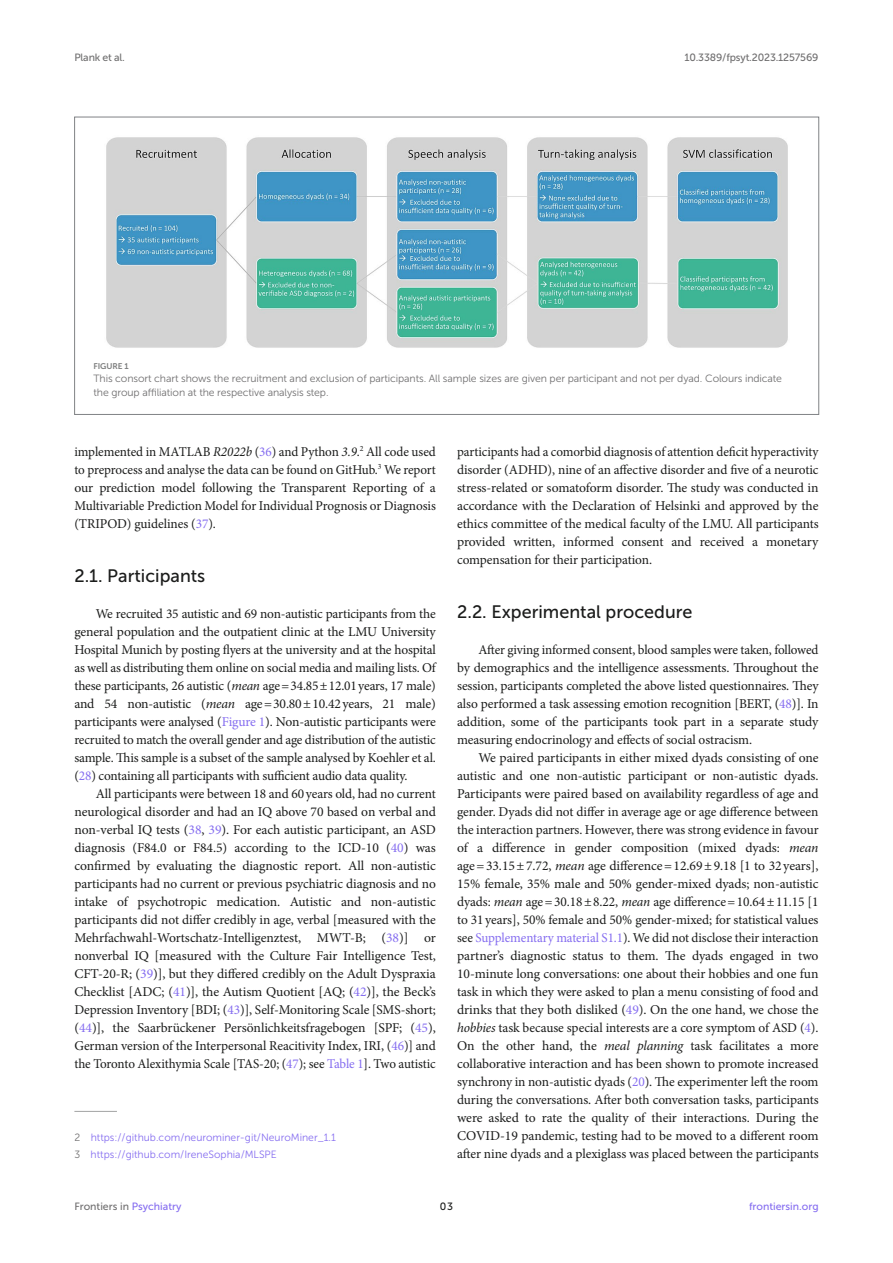
<style>
.page{position:relative;width:893px;height:1263px;background:#fff}
.page>*{position:absolute;margin:0;border:0;box-sizing:border-box;transform-origin:0 0}
.HEAD_2{font:18px "Museo Sans 500";color:#1b1c1b}
.TEXT{font:13.5px/18px "Minion Pro";letter-spacing:-.005em;color:#1b1c1b;text-align:justify}
.TEXT_FLUSH{font:13.5px/18px "Minion Pro";letter-spacing:-.01em;color:#1b1c1b;text-align:justify}
.FIG_LEG{font:10.5px/13.5px "Museo Sans 300";letter-spacing:-.01em;color:#706f70}
.FOOTNOTE{font:10.5px "Museo Sans 300";color:#856df0}
.t1{font:10.5px "Museo Sans 500";letter-spacing:-.015em;color:#706f70}
.t2{font:10.5px "Museo Sans 500";color:#856df0}
.t3{font:10.5px "Museo Sans 500";color:#1b1c1b}
.FIG_HD{font:8.25px "Museo Sans 700";letter-spacing:-.01em;color:#7e7f7f}
.s1{font-style:italic}
.s2{color:#856df0}
.s3{color:#706f70}
</style>
<div class="page">
<hr style="left:74px;top:1111px;width:43px;height:1px;background:#a2a3a3">
<img style="left:106px;top:137px;width:682px;height:211px">
<p class="t1" style="left:74px;top:51px;width:52px">Plank et al.</p>
<p class="t1" style="left:684px;top:51px;width:136px">10.3389/fpsyt.2023.1257569</p>
<p class="FIG_HD" style="left:94px;top:361px;width:37px">FIGURE 1</p>
<p class="FIG_LEG" style="left:94px;top:372px;width:690px">This consort chart shows the recruitment and exclusion of participants. All sample sizes are given per participant and not per dyad. Colours indicate the group affiliation at the respective analysis step.</p>
<p class="TEXT_FLUSH" style="left:74px;top:443px;width:363px">implemented in MATLAB <span class="s1">R2022b</span> (<span class="s2">36</span>) and Python <span class="s1">3.9</span>.<sup>2</sup> All code used to preprocess and analyse the data can be found on GitHub.<sup>3</sup> We report our prediction model following the Transparent Reporting of a Multivariable Prediction Model for Individual Prognosis or Diagnosis (TRIPOD) guidelines (<span class="s2">37</span>).</p>
<p class="HEAD_2" style="left:74px;top:566px;width:132px">2.1. Participants</p>
<p class="TEXT_FLUSH" style="left:74px;top:605px;width:363px;text-indent:21px">We recruited 35 autistic and 69 non-autistic participants from the general population and the outpatient clinic at the LMU University Hospital Munich by posting flyers at the university and at the hospital as well as distributing them online on social media and mailing lists. Of these participants, 26 autistic (<span class="s1">mean</span> age=34.85±12.01years, 17 male) and 54 non-autistic (<span class="s1">mean</span> age=30.80±10.42years, 21 male) participants were analysed (<span class="s2">Figure 1</span>). Non-autistic participants were recruited to match the overall gender and age distribution of the autistic sample. This sample is a subset of the sample analysed by Koehler et al. (<span class="s2">28</span>) containing all participants with sufficient audio data quality.</p>
<p class="TEXT" style="left:74px;top:785px;width:363px;text-indent:21px">All participants were between 18 and 60years old, had no current neurological disorder and had an IQ above 70 based on verbal and non-verbal IQ tests (<span class="s2">38</span>, <span class="s2">39</span>). For each autistic participant, an ASD diagnosis (F84.0 or F84.5) according to the ICD-10 (<span class="s2">40</span>) was confirmed by evaluating the diagnostic report. All non-autistic participants had no current or previous psychiatric diagnosis and no intake of psychotropic medication. Autistic and non-autistic participants did not differ credibly in age, verbal [measured with the Mehrfachwahl-Wortschatz-Intelligenztest, MWT-B; (<span class="s2">38</span>)] or nonverbal IQ [measured with the Culture Fair Intelligence Test, CFT-20-R; (<span class="s2">39</span>)], but they differed credibly on the Adult Dyspraxia Checklist [ADC; (<span class="s2">41</span>)], the Autism Quotient [AQ; (<span class="s2">42</span>)], the Beck’s Depression Inventory [BDI; (<span class="s2">43</span>)], Self-Monitoring Scale [SMS-short; (<span class="s2">44</span>)], the Saarbrückener Persönlichkeitsfragebogen [SPF; (<span class="s2">45</span>), German version of the Interpersonal Reacitivity Index, IRI, (<span class="s2">46</span>)] and the Toronto Alexithymia Scale [TAS-20; (<span class="s2">47</span>); see <span class="s2">Table 1</span>]. Two autistic</p>
<p class="FOOTNOTE" style="left:74px;top:1132px;width:263px"><span class="s3">2</span> https://github.com/neurominer-git/NeuroMiner_1.1</p>
<p class="FOOTNOTE" style="left:74px;top:1149px;width:204px"><span class="s3">3</span> https://github.com/IreneSophia/MLSPE</p>
<p class="TEXT" style="left:457px;top:443px;width:363px">participants had a comorbid diagnosis of attention deficit hyperactivity disorder (ADHD), nine of an affective disorder and five of a neurotic stress-related or somatoform disorder. The study was conducted in accordance with the Declaration of Helsinki and approved by the ethics committee of the medical faculty of the LMU. All participants provided written, informed consent and received a monetary compensation for their participation.</p>
<p class="HEAD_2" style="left:457px;top:602px;width:237px">2.2. Experimental procedure</p>
<p class="TEXT_FLUSH" style="left:457px;top:641px;width:363px;text-indent:21px">After giving informed consent, blood samples were taken, followed by demographics and the intelligence assessments. Throughout the session, participants completed the above listed questionnaires. They also performed a task assessing emotion recognition [BERT, (<span class="s2">48</span>)]. In addition, some of the participants took part in a separate study measuring endocrinology and effects of social ostracism.</p>
<p class="TEXT" style="left:457px;top:749px;width:363px;text-indent:21px">We paired participants in either mixed dyads consisting of one autistic and one non-autistic participant or non-autistic dyads.<br>Participants were paired based on availability regardless of age and gender. Dyads did not differ in average age or age difference between the interaction partners. However, there was strong evidence in favour of a difference in gender composition (mixed dyads: <span class="s1">mean </span>age=33.15±7.72, <span class="s1">mean</span> age difference=12.69±9.18 [1 to 32years], 15% female, 35% male and 50% gender-mixed dyads; non-autistic dyads: <span class="s1">mean</span> age=30.18±8.22, <span class="s1">mean</span> age difference=10.64±11.15 [1 to 31years], 50% female and 50% gender-mixed; for statistical values see <span class="s2">Supplementary material S1.1</span>). We did not disclose their interaction partner’s diagnostic status to them. The dyads engaged in two 10-minute long conversations: one about their hobbies and one fun task in which they were asked to plan a menu consisting of food and drinks that they both disliked (<span class="s2">49</span>). On the one hand, we chose the <span class="s1">hobbies</span> task because special interests are a core symptom of ASD (<span class="s2">4</span>).<br>On the other hand, the <span class="s1">meal planning</span> task facilitates a more collaborative interaction and has been shown to promote increased synchrony in non-autistic dyads (<span class="s2">20</span>). The experimenter left the room during the conversations. After both conversation tasks, participants were asked to rate the quality of their interactions. During the COVID-19 pandemic, testing had to be moved to a different room after nine dyads and a plexiglass was placed between the participants</p>
<p class="t1" style="left:74px;top:1200px;width:109px">Frontiers in <span class="s2">Psychiatry</span></p>
<p class="t3" style="left:440px;top:1200px;width:15px">03</p>
<p class="t2" style="left:749px;top:1200px;width:71px">frontiersin.org</p>
</div>
